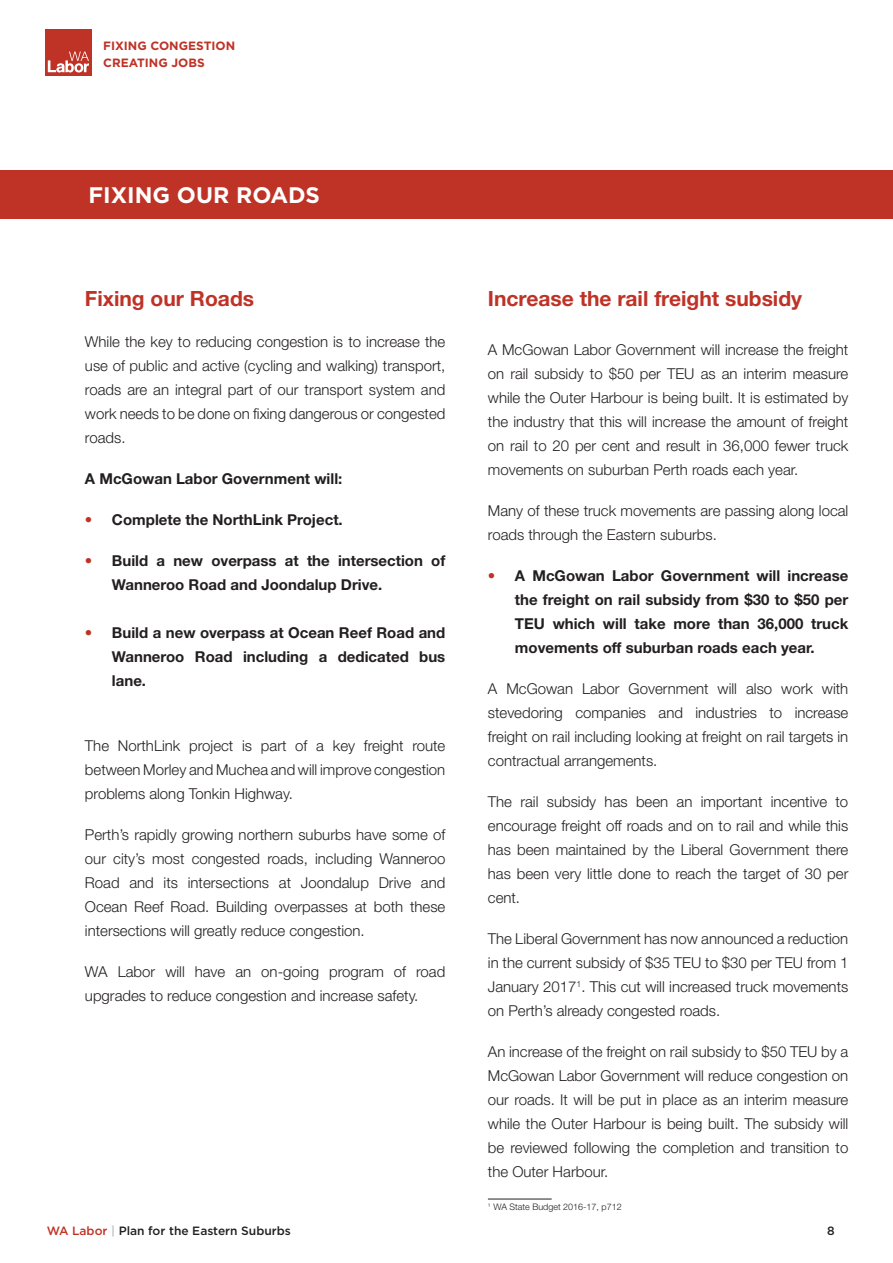
<style>
.page{position:relative;width:893px;height:1263px;background:#fff}
.page>*{position:absolute;margin:0;border:0;box-sizing:border-box;transform-origin:0 0}
.t1{font:700 22.5px "Gotham";color:#fff}
.t2{font:700 21px "Helvetica Neue";color:#bf3226}
.t3{font:300 15px/24px "Helvetica Neue";color:#231f20;text-align:justify}
.t4{font:700 15px/24px "Helvetica Neue";color:#231f20;text-align:justify}
.t5{font:500 12px "Gotham";color:#231f20}
.t6{font:700 12px/16.5px "Gotham";color:#bf3226}
.t7{font:300 9px "Helvetica Neue";color:#231f20}
.s1{color:#bf3226}
.s2{color:#bcbdc0}
</style>
<div class="page">
<div style="left:45px;top:29px;width:47px;height:47px;background:#bf3226"></div>
<svg style="left:48px;top:52px;width:41px;height:20px"></svg>
<div style="left:0;top:170px;width:893px;height:49px;background:#bf3226"></div>
<hr style="left:488px;top:1199px;width:64px;height:1px;background:#231f20">
<p class="t6" style="left:103px;top:37px;width:133px">FIXING CONGESTION<br>CREATING JOBS</p>
<h1 class="t1" style="left:88px;top:180px;width:233px">FIXING OUR ROADS</h1>
<h2 class="t2" style="left:85px;top:285px;width:171px">Fixing our Roads</h2>
<p class="t3" style="left:85px;top:329px;width:362px">While the key to reducing congestion is to increase the use of public and active (cycling and walking) transport, roads are an integral part of our transport system and work needs to be done on fixing dangerous or congested roads.</p>
<p class="t4" style="left:85px;top:466px;width:259px">A McGowan Labor Government will:</p>
<p class="t4" style="left:85px;top:507px;width:259px"><span class="s1">•</span> Complete the NorthLink Project.</p>
<p class="t4" style="left:112px;top:548px;width:335px;text-indent:-27px"><span class="s1">•</span> Build a new overpass at the intersection of<br>Wanneroo Road and Joondalup Drive.</p>
<p class="t4" style="left:112px;top:620px;width:335px;text-indent:-27px"><span class="s1">•</span> Build a new overpass at Ocean Reef Road and Wanneroo Road including a dedicated bus lane.</p>
<p class="t3" style="left:85px;top:733px;width:362px">The NorthLink project is part of a key freight route between Morley and Muchea and will improve congestion problems along Tonkin Highway.</p>
<p class="t3" style="left:85px;top:822px;width:362px">Perth’s rapidly growing northern suburbs have some of our city’s most congested roads, including Wanneroo Road and its intersections at Joondalup Drive and Ocean Reef Road. Building overpasses at both these intersections will greatly reduce congestion.</p>
<p class="t3" style="left:85px;top:959px;width:362px">WA Labor will have an on-going program of road upgrades to reduce congestion and increase safety.</p>
<h2 class="t2" style="left:488px;top:285px;width:316px">Increase the rail freight subsidy</h2>
<p class="t3" style="left:488px;top:337px;width:362px">A McGowan Labor Government will increase the freight on rail subsidy to $50 per TEU as an interim measure while the Outer Harbour is being built. It is estimated by the industry that this will increase the amount of freight on rail to 20 per cent and result in 36,000 fewer truck movements on suburban Perth roads each year.</p>
<p class="t3" style="left:488px;top:498px;width:362px">Many of these truck movements are passing along local roads through the Eastern suburbs.</p>
<p class="t4" style="left:515px;top:563px;width:335px;text-indent:-27px"><span class="s1">•</span> A McGowan Labor Government will increase the freight on rail subsidy from $30 to $50 per TEU which will take more than 36,000 truck movements off suburban roads each year.</p>
<p class="t3" style="left:488px;top:676px;width:362px">A McGowan Labor Government will also work with stevedoring companies and industries to increase freight on rail including looking at freight on rail targets in contractual arrangements.</p>
<p class="t3" style="left:488px;top:789px;width:362px">The rail subsidy has been an important incentive to encourage freight off roads and on to rail and while this has been maintained by the Liberal Government there has been very little done to reach the target of 30 per cent.</p>
<p class="t3" style="left:488px;top:926px;width:362px">The Liberal Government has now announced a reduction in the current subsidy of $35 TEU to $30 per TEU from 1<br>January 2017<sup>1</sup>. This cut will increased truck movements on Perth’s already congested roads.</p>
<p class="t3" style="left:488px;top:1039px;width:362px">An increase of the freight on rail subsidy to $50 TEU by a McGowan Labor Government will reduce congestion on our roads. It will be put in place as an interim measure while the Outer Harbour is being built. The subsidy will be reviewed following the completion and transition to the Outer Harbour.</p>
<p class="t7" style="left:488px;top:1201px;width:135px"><sup>1</sup> WA State Budget 2016-17, p712</p>
<p class="t5" style="left:47px;top:1223px;width:246px"><span class="s1">WA Labor</span> <span class="s2">|</span> Plan for the Eastern Suburbs</p>
<p class="t5" style="left:827px;top:1223px;width:9px">8</p>
</div>
